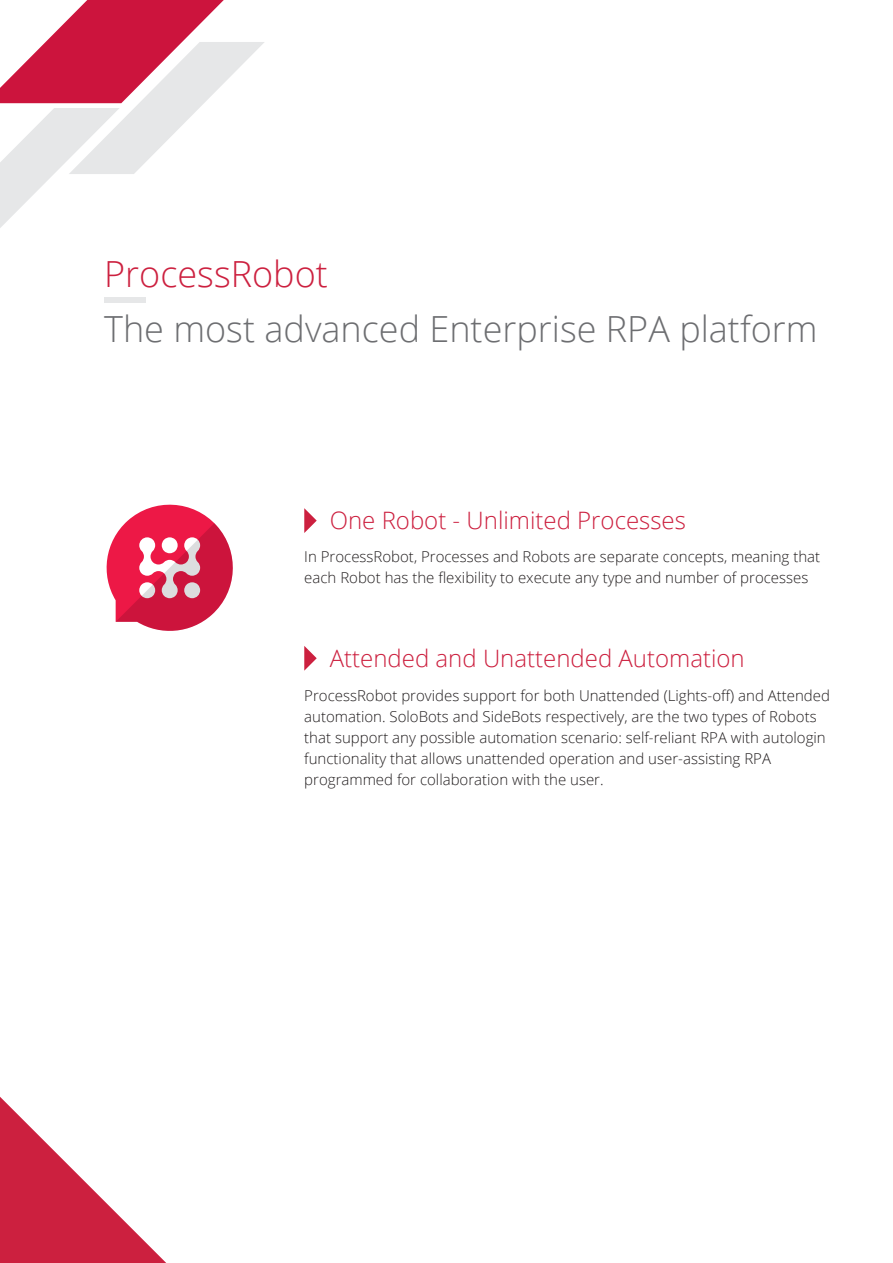
<style>
.page{position:relative;width:893px;height:1263px;background:#fff}
.page>*{position:absolute;margin:0;border:0;box-sizing:border-box;transform-origin:0 0}
.t1{font:300 36px "Open Sans";color:#6d6e71}
.t2{font:300 36px "Open Sans";color:#cc203f}
.t3{font:300 24px "Open Sans";color:#cc203f}
.t4{font:300 15px/21px "Open Sans";color:#231f20}
</style>
<div class="page">
<svg style="left:0;top:0;width:264px;height:228px"></svg>
<div style="left:104px;top:298px;width:41px;height:5px;background:#e6e7e8"></div>
<svg style="left:106px;top:504px;width:127px;height:127px"></svg>
<svg style="left:0;top:1097px;width:166px;height:166px"></svg>
<svg style="left:304px;top:508px;width:13px;height:25px"></svg>
<svg style="left:304px;top:646px;width:13px;height:25px"></svg>
<h1 class="t2" style="left:104px;top:249px;width:225px">ProcessRobot</h1>
<h1 class="t1" style="left:104px;top:304px;width:715px">The most advanced Enterprise RPA platform</h1>
<h2 class="t3" style="left:330px;top:503px;width:358px">One Robot - Unlimited Processes</h2>
<p class="t4" style="left:304px;top:546px;width:517px">In ProcessRobot, Processes and Robots are separate concepts, meaning that each Robot has the flexibility to execute any type and number of processes</p>
<h2 class="t3" style="left:330px;top:642px;width:416px">Attended and Unattended Automation</h2>
<p class="t4" style="left:304px;top:685px;width:527px">ProcessRobot provides support for both Unattended (Lights-off) and Attended automation. SoloBots and SideBots respectively, are the two types of Robots that support any possible automation scenario: self-reliant RPA with autologin functionality that allows unattended operation and user-assisting RPA programmed for collaboration with the user.</p>
</div>
